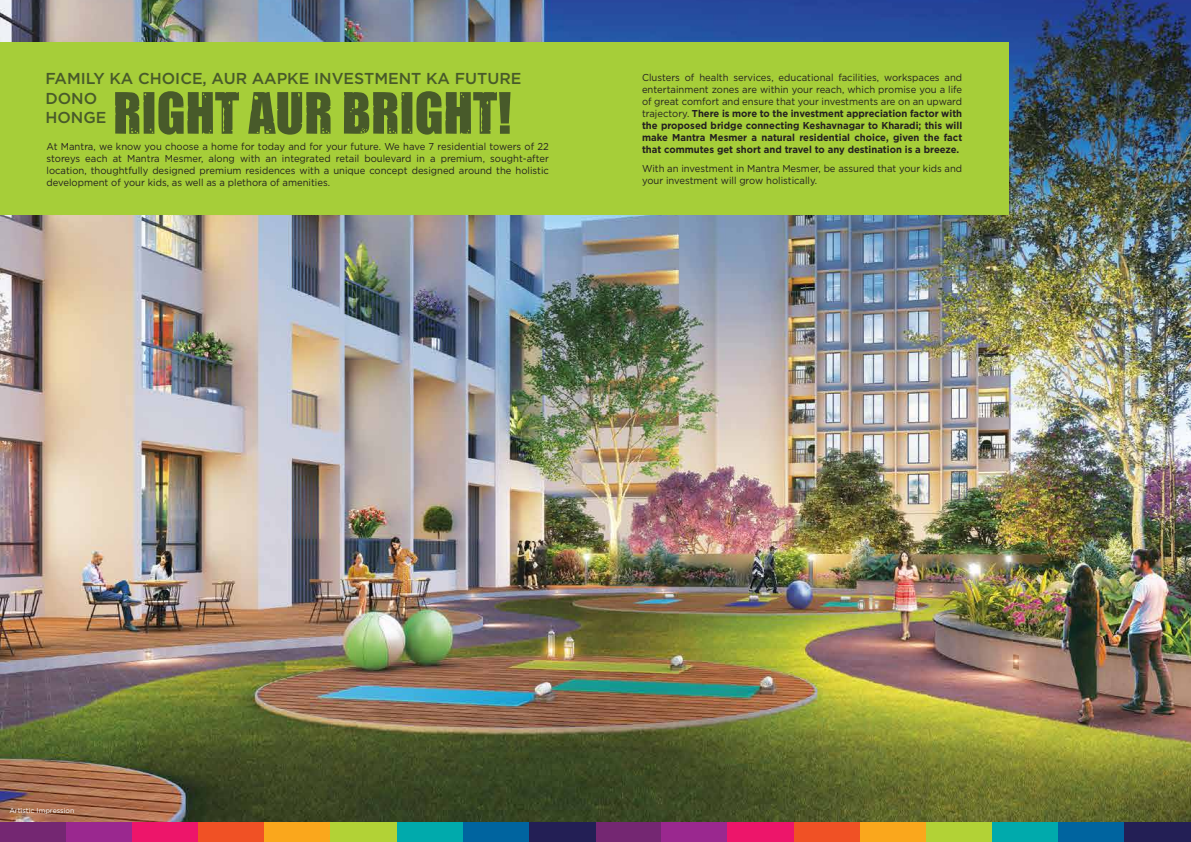
<style>
.page{position:relative;width:1191px;height:842px;background:#fff}
.page>*{position:absolute;margin:0;border:0;box-sizing:border-box;transform-origin:0 0}
.t1{font:52.7px "Impacted";color:#485a2a}
.t2{font:500 15.8px/19.4px "Gotham";color:#485a2a}
.t3{font:10px/12px "Gotham";color:#231f20;scale:.95 1}
.t4{font:700 10px/12px "Gotham";color:#231f20;text-align:justify;scale:.95 1}
.t5{font:7px "Gotham";color:#fff}
.s1{font-weight:400}
</style>
<div class="page">
<img style="left:0;top:0;width:1191px;height:822px">
<div style="left:595px;top:42px;width:413px;height:173px;background:#a6ce39"></div>
<div style="left:595px;top:822px;width:66px;height:20px;background:#742772"></div>
<div style="left:661px;top:822px;width:67px;height:20px;background:#9a288f"></div>
<div style="left:728px;top:822px;width:66px;height:20px;background:#ed156a"></div>
<div style="left:794px;top:822px;width:66px;height:20px;background:#f05125"></div>
<div style="left:860px;top:822px;width:66px;height:20px;background:#faa71c"></div>
<div style="left:926px;top:822px;width:66px;height:20px;background:#b2d236"></div>
<div style="left:992px;top:822px;width:66px;height:20px;background:#00aaac"></div>
<div style="left:1058px;top:822px;width:66px;height:20px;background:#00649f"></div>
<div style="left:1124px;top:822px;width:67px;height:20px;background:#231f55"></div>
<div style="left:0;top:42px;width:595px;height:173px;background:#a6ce39"></div>
<div style="left:0;top:822px;width:66px;height:20px;background:#742772"></div>
<div style="left:66px;top:822px;width:66px;height:20px;background:#9a288f"></div>
<div style="left:132px;top:822px;width:66px;height:20px;background:#ed156a"></div>
<div style="left:198px;top:822px;width:67px;height:20px;background:#f05125"></div>
<div style="left:265px;top:822px;width:66px;height:20px;background:#faa71c"></div>
<div style="left:331px;top:822px;width:66px;height:20px;background:#b2d236"></div>
<div style="left:397px;top:822px;width:66px;height:20px;background:#00aaac"></div>
<div style="left:463px;top:822px;width:66px;height:20px;background:#00649f"></div>
<div style="left:529px;top:822px;width:66px;height:20px;background:#231f55"></div>
<h2 class="t2" style="left:45px;top:69px;width:477px">FAMILY KA CHOICE, AUR AAPKE INVESTMENT KA FUTURE<br>DONO<br>HONGE</h2>
<h1 class="t1" style="left:113px;top:72px;width:400px">RIGHT AUR BRIGHT!</h1>
<p class="t3" style="left:47px;top:140px;width:530px;text-align:justify">At Mantra, we know you choose a home for today and for your future. We have 7 residential towers of 22 storeys each at Mantra Mesmer, along with an integrated retail boulevard in a premium, sought-after location, thoughtfully designed premium residences with a unique concept designed around the holistic development of your kids, as well as a plethora of amenities.</p>
<p class="t4" style="left:642px;top:72px;width:338px"><span class="s1">Clusters of health services, educational facilities, workspaces and entertainment zones are within your reach, which promise you a life of great comfort and ensure that your investments are on an upward trajectory.</span> There is more to the investment appreciation factor with the proposed bridge connecting Keshavnagar to Kharadi; this will make Mantra Mesmer a natural residential choice, given the fact that commutes get short and travel to any destination is a breeze.</p>
<p class="t3" style="left:642px;top:163px;width:338px">With an investment in Mantra Mesmer, be assured that your kids and your investment will grow holistically.</p>
<p class="t5" style="left:9px;top:806px;width:66px">Artistic Impression</p>
</div>
